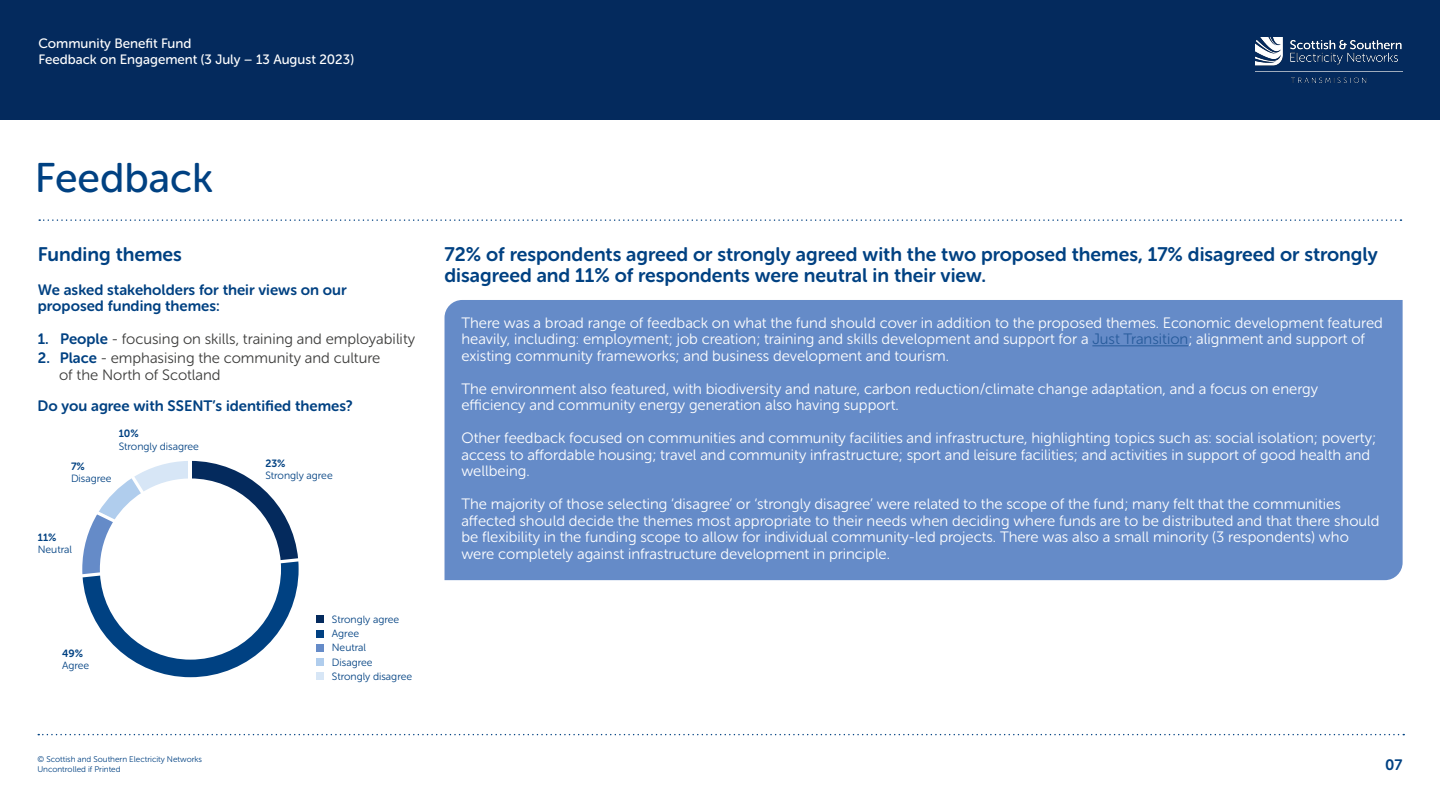
<style>
.page{position:relative;width:1440px;height:810px;background:#fff}
.page>*{position:absolute;margin:0;border:0;box-sizing:border-box;transform-origin:0 0}
.t1{font:41.25px "Museo Sans Rounded 500";color:#004182}
.t2{font:19.5px/21px "Museo Sans Rounded 700";color:#004182}
.t3{font:15px/16.5px "Museo Sans Rounded 300";color:#fff}
.t4{font:15px/16.5px "Museo Sans Rounded 300";color:#3c3c3b}
.t5{font:15px/16.5px "Museo Sans Rounded 700";color:#004182}
.t6{font:13.5px/16.5px "Museo Sans Rounded 500";color:#fff}
.t7{font:10.5px/14.2px "Museo Sans Rounded 300";color:#004182}
.t8{font:10.5px "Museo Sans Rounded 700";color:#004182}
.t9{font:8.25px/9.8px "Museo Sans Rounded 300";color:#004182}
.s1{font-family:"Museo Sans Rounded 700";color:#004182}
.s2{color:#275b9b}
</style>
<div class="page">
<div style="left:445px;top:300px;width:958px;height:280px;background:#658bc8"></div>
<svg style="left:38px;top:734px;width:1366px;height:1px"></svg>
<div style="left:0;top:0;width:1440px;height:120px;background:#042a5d"></div>
<img style="left:1255px;top:38px;width:148px;height:45px">
<svg style="left:39px;top:219px;width:1362px;height:2px"></svg>
<hr style="left:1092px;top:345px;width:96px;height:1px;background:#275b9b">
<svg style="left:82px;top:461px;width:217px;height:216px"></svg>
<div style="left:316px;top:615px;width:7px;height:8px;background:#042a5d"></div>
<div style="left:316px;top:630px;width:7px;height:8px;background:#004182"></div>
<div style="left:316px;top:644px;width:7px;height:7px;background:#658bc8"></div>
<div style="left:316px;top:658px;width:7px;height:8px;background:#b0cded"></div>
<div style="left:316px;top:672px;width:7px;height:8px;background:#d7e6f6"></div>
<p class="t6" style="left:38px;top:35px;width:317px">Community Benefit Fund<br>Feedback on Engagement (3 July – 13 August 2023)</p>
<h1 class="t1" style="left:35px;top:155px;width:180px">Feedback</h1>
<h2 class="t2" style="left:38px;top:244px;width:146px">Funding themes</h2>
<p class="t5" style="left:38px;top:281px;width:310px">We asked stakeholders for their views on our proposed funding themes:</p>
<p class="t4" style="left:38px;top:331px;width:379px"><span class="s1">1. People</span> - focusing on skills, training and employability</p>
<p class="t4" style="left:59px;top:350px;width:323px;text-indent:-21px"><span class="s1">2. Place</span> - emphasising the community and culture of the North of Scotland</p>
<p class="t5" style="left:38px;top:398px;width:317px">Do you agree with SSENT’s identified themes?</p>
<p class="t8" style="left:119px;top:428px;width:22px">10%</p>
<p class="t7" style="left:119px;top:439px;width:82px">Strongly disagree</p>
<p class="t8" style="left:71px;top:460px;width:15px">7%</p>
<p class="t7" style="left:71px;top:471px;width:42px">Disagree</p>
<p class="t8" style="left:38px;top:531px;width:20px">11%</p>
<p class="t7" style="left:38px;top:542px;width:36px">Neutral</p>
<p class="t8" style="left:62px;top:647px;width:22px">49%</p>
<p class="t7" style="left:62px;top:658px;width:29px">Agree</p>
<p class="t9" style="left:38px;top:755px;width:166px">© Scottish and Southern Electricity Networks<br>Uncontrolled if Printed</p>
<p class="t8" style="left:265px;top:457px;width:22px">23%</p>
<p class="t7" style="left:265px;top:468px;width:69px">Strongly agree</p>
<p class="t7" style="left:332px;top:612px;width:82px">Strongly agree<br>Agree<br>Neutral<br>Disagree<br>Strongly disagree</p>
<h2 class="t2" style="left:445px;top:244px;width:935px">72% of respondents agreed or strongly agreed with the two proposed themes, 17% disagreed or strongly disagreed and 11% of respondents were neutral in their view.</h2>
<p class="t3" style="left:461px;top:315px;width:923px">There was a broad range of feedback on what the fund should cover in addition to the proposed themes. Economic development featured heavily, including: employment; job creation; training and skills development and support for a <span class="s2">Just Transition</span>; alignment and support of existing community frameworks; and business development and tourism.</p>
<p class="t3" style="left:461px;top:381px;width:858px">The environment also featured, with biodiversity and nature, carbon reduction/climate change adaptation, and a focus on energy efficiency and community energy generation also having support.</p>
<p class="t3" style="left:461px;top:430px;width:916px">Other feedback focused on communities and community facilities and infrastructure, highlighting topics such as: social isolation; poverty; access to affordable housing; travel and community infrastructure; sport and leisure facilities; and activities in support of good health and wellbeing.</p>
<p class="t3" style="left:461px;top:496px;width:920px">The majority of those selecting ‘disagree’ or ‘strongly disagree’ were related to the scope of the fund; many felt that the communities affected should decide the themes most appropriate to their needs when deciding where funds are to be distributed and that there should be flexibility in the funding scope to allow for individual community-led projects. There was also a small minority (3 respondents) who were completely against infrastructure development in principle.</p>
<p class="t5" style="left:1385px;top:756px;width:19px">07</p>
</div>
